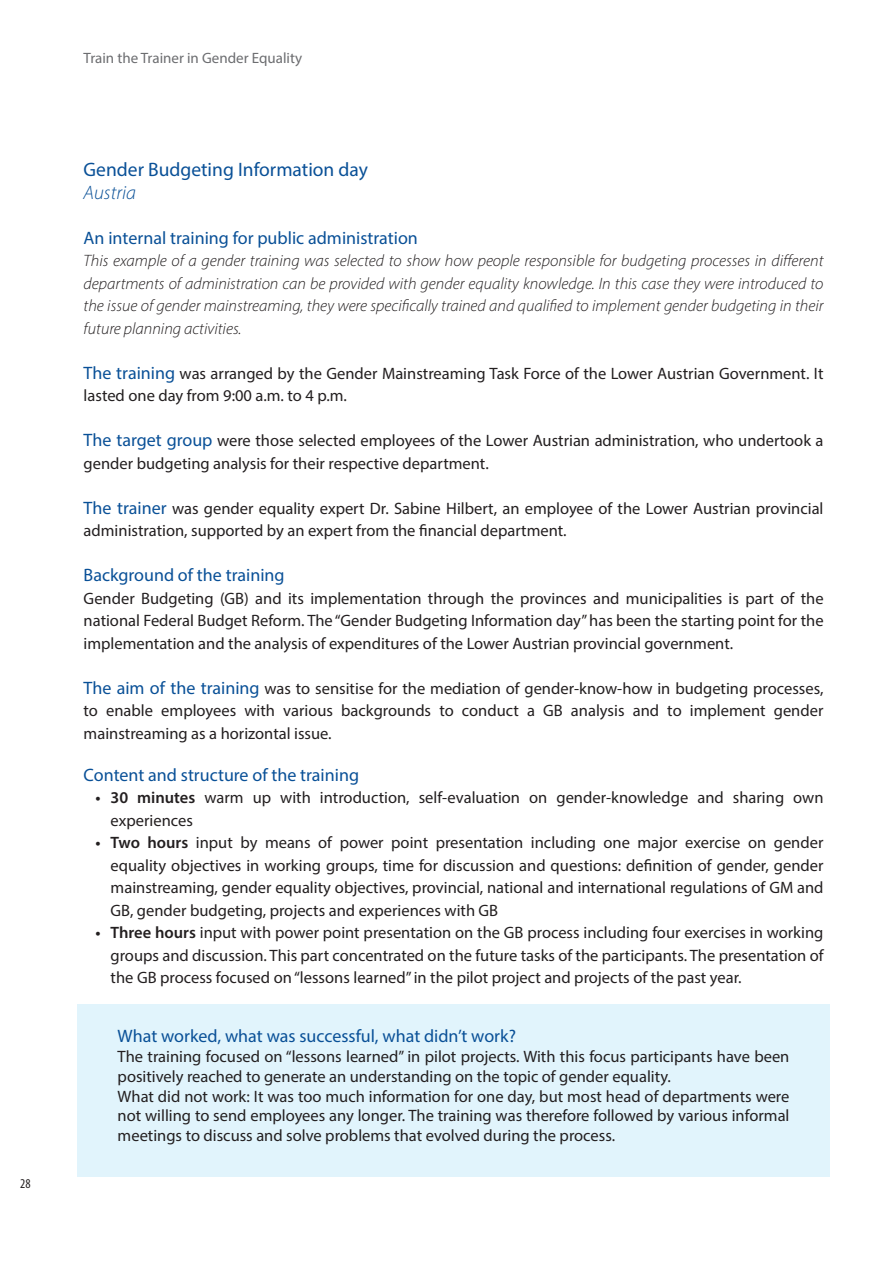
<style>
.page{position:relative;width:893px;height:1263px;background:#fff}
.page>*{position:absolute;margin:0;border:0;box-sizing:border-box;transform-origin:0 0}
.t1{font:19.5px "Myriad Pro";color:#095097}
.t2{font:italic 300 19.5px "Myriad Pro";color:#095097}
.t3{font:18px "Myriad Pro";color:#095097}
.t4{font:16.5px/22.5px "Myriad Pro";color:#231f20}
.t5{font:italic 300 16.5px/22.5px "Myriad Pro";color:#231f20;text-align:justify}
.t6{font:15px "Myriad Pro";color:#6c6d70}
.t7{font:condensed 13.5px "Myriad Pro";color:#231f20}
.s1{font-size:18px;color:#095097}
.s2{font-weight:600}
</style>
<div class="page">
<div style="left:77px;top:1004px;width:753px;height:173px;background:#e1f4fc"></div>
<p class="t7" style="left:20px;top:1175px;width:12px">28</p>
<p class="t6" style="left:84px;top:49px;width:220px">Train the Trainer in Gender Equality</p>
<p class="t1" style="left:84px;top:158px;width:286px">Gender Budgeting Information day</p>
<p class="t2" style="left:84px;top:181px;width:54px">Austria</p>
<p class="t3" style="left:84px;top:227px;width:336px">An internal training for public administration</p>
<p class="t5" style="left:84px;top:249px;width:741px">This example of a gender training was selected to show how people responsible for budgeting processes in different departments of administration can be provided with gender equality knowledge. In this case they were introduced to the issue of gender mainstreaming, they were specifically trained and qualified to implement gender budgeting in their future planning activities.</p>
<p class="t4" style="left:84px;top:362px;width:741px"><span class="s1">The training</span> was arranged by the Gender Mainstreaming Task Force of the Lower Austrian Government. It lasted one day from 9:00 a.m. to 4 p.m.</p>
<p class="t4" style="left:84px;top:429px;width:741px"><span class="s1">The target group</span> were those selected employees of the Lower Austrian administration, who undertook a gender budgeting analysis for their respective department.</p>
<p class="t4" style="left:84px;top:497px;width:741px"><span class="s1">The trainer</span> was gender equality expert Dr. Sabine Hilbert, an employee of the Lower Austrian provincial administration, supported by an expert from the financial department.</p>
<p class="t3" style="left:84px;top:564px;width:202px">Background of the training</p>
<p class="t4" style="left:84px;top:587px;width:741px;text-align:justify">Gender Budgeting (GB) and its implementation through the provinces and municipalities is part of the national Federal Budget Reform. The “Gender Budgeting Information day” has been the starting point for the implementation and the analysis of expenditures of the Lower Austrian provincial government.</p>
<p class="t4" style="left:84px;top:677px;width:741px;text-align:justify"><span class="s1">The aim of the training</span> was to sensitise for the mediation of gender-know-how in budgeting processes, to enable employees with various backgrounds to conduct a GB analysis and to implement gender mainstreaming as a horizontal issue.</p>
<p class="t3" style="left:84px;top:764px;width:277px">Content and structure of the training</p>
<p class="t4" style="left:111px;top:786px;width:714px;text-indent:-15px"><span class="s2">• 30 minutes</span> warm up with introduction, self-evaluation on gender-knowledge and sharing own experiences</p>
<p class="t4" style="left:111px;top:831px;width:714px;text-align:justify;text-indent:-15px"><span class="s2">• Two hours</span> input by means of power point presentation including one major exercise on gender equality objectives in working groups, time for discussion and questions: definition of gender, gender mainstreaming, gender equality objectives, provincial, national and international regulations of GM and GB, gender budgeting, projects and experiences with GB</p>
<p class="t4" style="left:111px;top:921px;width:714px;text-align:justify;text-indent:-15px"><span class="s2">• Three hours</span> input with power point presentation on the GB process including four exercises in working groups and discussion. This part concentrated on the future tasks of the participants. The presentation of the GB process focused on “lessons learned” in the pilot project and projects of the past year.</p>
<p class="t3" style="left:118px;top:1025px;width:400px">What worked, what was successful, what didn’t work?</p>
<p class="t4" style="left:118px;top:1046px;width:673px;line-height:19.8px">The training focused on “lessons learned” in pilot projects. With this focus participants have been positively reached to generate an understanding on the topic of gender equality.<br>What did not work: It was too much information for one day, but most head of departments were not willing to send employees any longer. The training was therefore followed by various informal meetings to discuss and solve problems that evolved during the process.</p>
</div>
